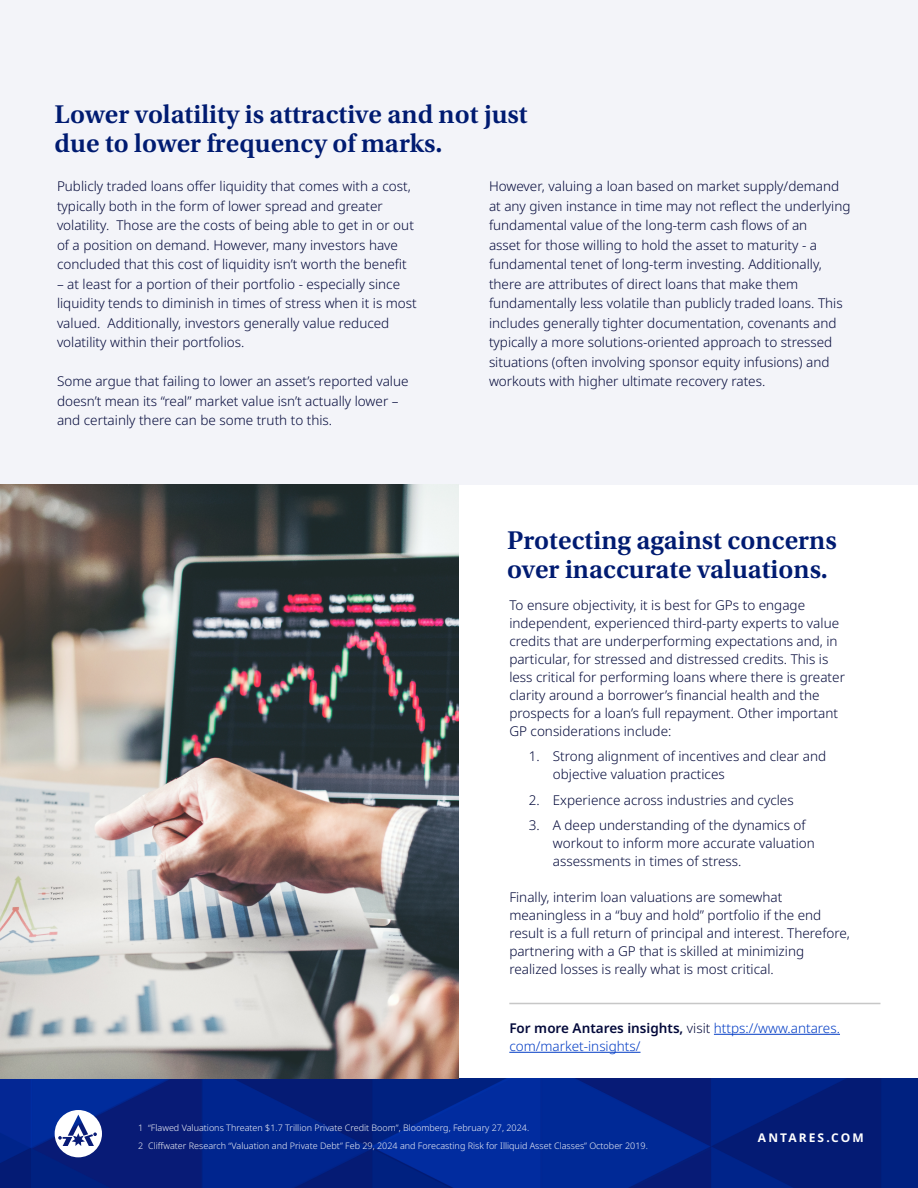
<style>
.page{position:relative;width:918px;height:1188px;background:#fff}
.page>*{position:absolute;margin:0;border:0;box-sizing:border-box;transform-origin:0 0}
.t1{font:600 27px/28.5px "Utopia Std";color:#001b71}
.t2{font:300 13.5px/19.5px "Noto Sans";color:#03093a}
.t3{font:300 13.5px/18px "Noto Sans";color:#003bc5}
.t4{font:700 12px "Noto Sans";letter-spacing:.175em;color:#fff}
.t5{font:300 9px/18px "Noto Sans";color:#f3f4f9}
.s1{font-weight:600;color:#03093a}
.s2{color:#03093a}
</style>
<div class="page">
<img style="left:0;top:1078px;width:918px;height:110px">
<div style="left:0;top:0;width:918px;height:484px;background:#f3f4f9"></div>
<img style="left:0;top:484px;width:459px;height:594px">
<hr style="left:714px;top:1034px;width:126px;height:1px;background:#003bc5">
<hr style="left:509px;top:1052px;width:132px;height:1px;background:#003bc5">
<svg style="left:55px;top:1110px;width:47px;height:47px"></svg>
<hr style="left:509px;top:1003px;width:371px;height:1px;background:#c7c7c7">
<h1 class="t1" style="left:55px;top:101px;width:475px">Lower volatility is attractive and not just due to lower frequency of marks.</h1>
<p class="t2" style="left:57px;top:177px;width:358px">Publicly traded loans offer liquidity that comes with a cost, typically both in the form of lower spread and greater volatility. Those are the costs of being able to get in or out of a position on demand. However, many investors have concluded that this cost of liquidity isn’t worth the benefit</p>
<p class="t2" style="left:57px;top:275px;width:361px">– at least for a portion of their portfolio - especially since liquidity tends to diminish in times of stress when it is most valued. Additionally, investors generally value reduced volatility within their portfolios.</p>
<p class="t2" style="left:57px;top:372px;width:353px">Some argue that failing to lower an asset’s reported value doesn’t mean its “real” market value isn’t actually lower – and certainly there can be some truth to this.</p>
<p class="t2" style="left:489px;top:177px;width:363px">However, valuing a loan based on market supply/demand at any given instance in time may not reflect the underlying fundamental value of the long-term cash flows of an<br>asset for those willing to hold the asset to maturity - a fundamental tenet of long-term investing. Additionally, there are attributes of direct loans that make them fundamentally less volatile than publicly traded loans. This includes generally tighter documentation, covenants and typically a more solutions-oriented approach to stressed situations (often involving sponsor equity infusions) and workouts with higher ultimate recovery rates.</p>
<h1 class="t1" style="left:507px;top:526px;width:331px">Protecting against concerns over inaccurate valuations.</h1>
<p class="t2" style="left:509px;top:596px;width:337px;line-height:18px">To ensure objectivity, it is best for GPs to engage independent, experienced third-party experts to value credits that are underperforming expectations and, in particular, for stressed and distressed credits. This is less critical for performing loans where there is greater clarity around a borrower’s financial health and the prospects for a loan’s full repayment. Other important GP considerations include:</p>
<p class="t2" style="left:553px;top:748px;width:275px;line-height:18px;text-indent:-24px">1. Strong alignment of incentives and clear and objective valuation practices</p>
<p class="t2" style="left:529px;top:791px;width:266px">2. Experience across industries and cycles</p>
<p class="t2" style="left:553px;top:817px;width:264px;line-height:18px;text-indent:-24px">3. A deep understanding of the dynamics of workout to inform more accurate valuation assessments in times of stress.</p>
<p class="t2" style="left:509px;top:889px;width:342px;line-height:18px">Finally, interim loan valuations are somewhat meaningless in a “buy and hold” portfolio if the end result is a full return of principal and interest. Therefore, partnering with a GP that is skilled at minimizing realized losses is really what is most critical.</p>
<p class="t3" style="left:509px;top:1019px;width:332px"><span class="s1">For more Antares insights,</span> <span class="s2">visit</span> https://www.antares. com/market-insights/</p>
<p class="t5" style="left:138px;top:1119px;width:511px">1 “Flawed Valuations Threaten $1.7 Trillion Private Credit Boom”, Bloomberg, February 27, 2024.<br>2 Cliffwater Research “Valuation and Private Debt” Feb 29, 2024 and Forecasting Risk for Illiquid Asset Classes” October 2019.</p>
<p class="t4" style="left:758px;top:1129px;width:107px">ANTARES.COM</p>
</div>
